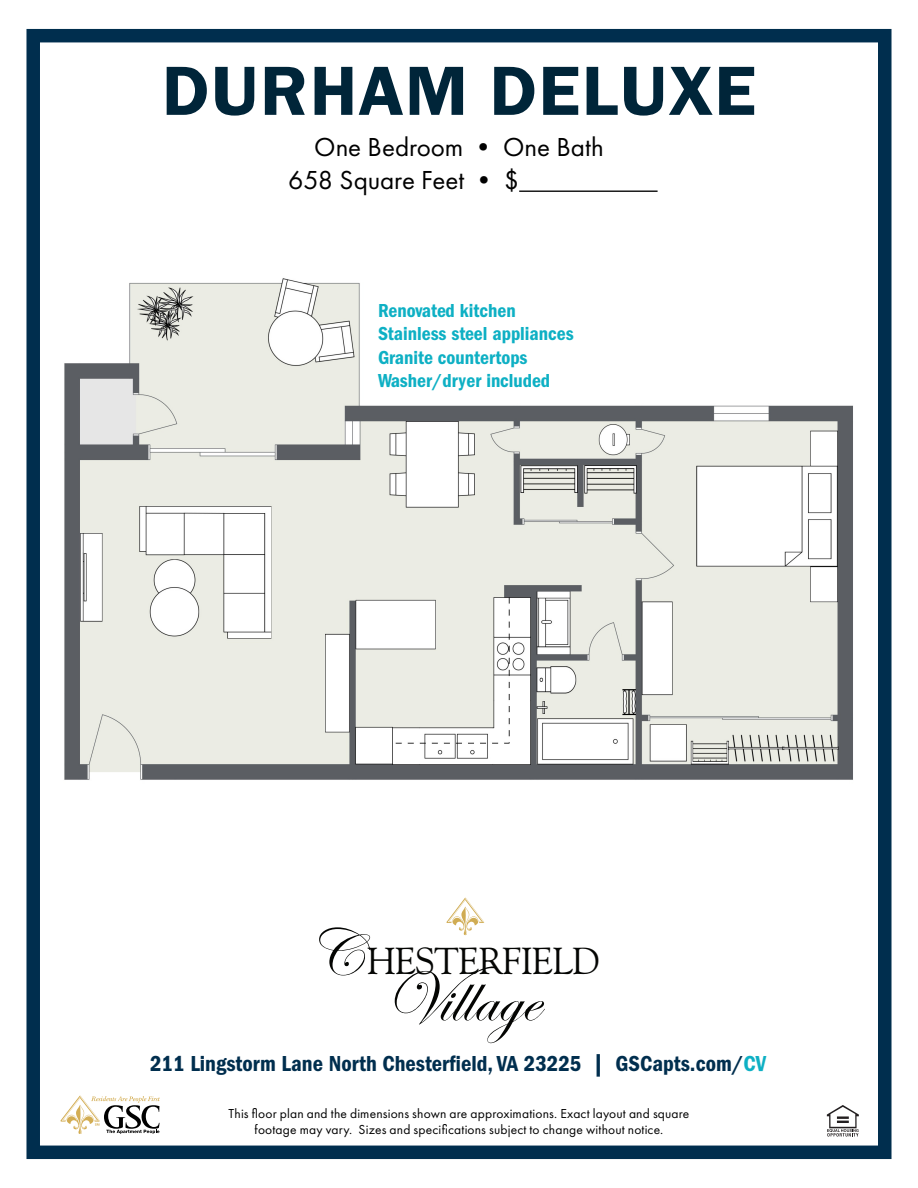
<style>
.page{position:relative;width:918px;height:1188px;background:#fff}
.page>*{position:absolute;margin:0;border:0;box-sizing:border-box;transform-origin:0 0}
.t1{font:600 72px "Franklin Gothic";letter-spacing:.02em;color:#002539}
.t2{font:71.1px "Edwardian Script ITC";color:#040503}
.t3{font:37.65px "Goudy Old Style BT";letter-spacing:-.025em;color:#040503}
.t4{font:27px "Futura PT";color:#000}
.t5{font:22.5px "Franklin Gothic LT Pro Cn Dm";color:#002e4e}
.t6{font:19.5px "Franklin Gothic LT Pro Cn Dm";color:#0eb0c4}
.t7{font:13.5px/16.2px "Futura PT";letter-spacing:.01em;color:#000;text-align:center}
.s1{font-family:"Edwardian Script ITC";font-size:67.05px}
.s2{font-size:75.3px}
.s3{color:#0eb0c4}
</style>
<div class="page">
<div style="left:26px;top:29px;width:866px;height:1130px;border:14px solid #002e4e"></div>
<img style="left:64px;top:278px;width:789px;height:502px">
<hr style="left:519px;top:191px;width:139px;height:1px;background:#000">
<svg style="left:60px;top:1096px;width:100px;height:38px"></svg>
<svg style="left:827px;top:1105px;width:32px;height:32px"></svg>
<svg style="left:446px;top:898px;width:38px;height:37px"></svg>
<p class="t1" style="left:162px;top:46px;width:596px">DURHAM DELUXE</p>
<p class="t4" style="left:314px;top:131px;width:291px">One Bedroom • One Bath</p>
<p class="t4" style="left:288px;top:164px;width:233px">658 Square Feet • $</p>
<p class="t6" style="left:378px;top:299px;width:139px">Renovated kitchen</p>
<p class="t6" style="left:378px;top:323px;width:197px">Stainless steel appliances</p>
<p class="t6" style="left:378px;top:346px;width:151px">Granite countertops</p>
<p class="t6" style="left:378px;top:370px;width:173px">Washer/dryer included</p>
<p class="t3" style="left:307px;top:938px;width:294px"><span class="s1">C</span>HESTERFIELD</p>
<p class="t2" style="left:383px;top:959px;width:157px"><span class="s2">V</span>illage</p>
<p class="t5" style="left:150px;top:1051px;width:618px">211 Lingstorm Lane North Chesterfield, VA 23225 | GSCapts.com/<span class="s3">CV</span></p>
<p class="t7" style="left:229px;top:1105px;width:462px">This floor plan and the dimensions shown are approximations. Exact layout and square footage may vary. Sizes and specifications subject to change without notice.</p>
</div>
